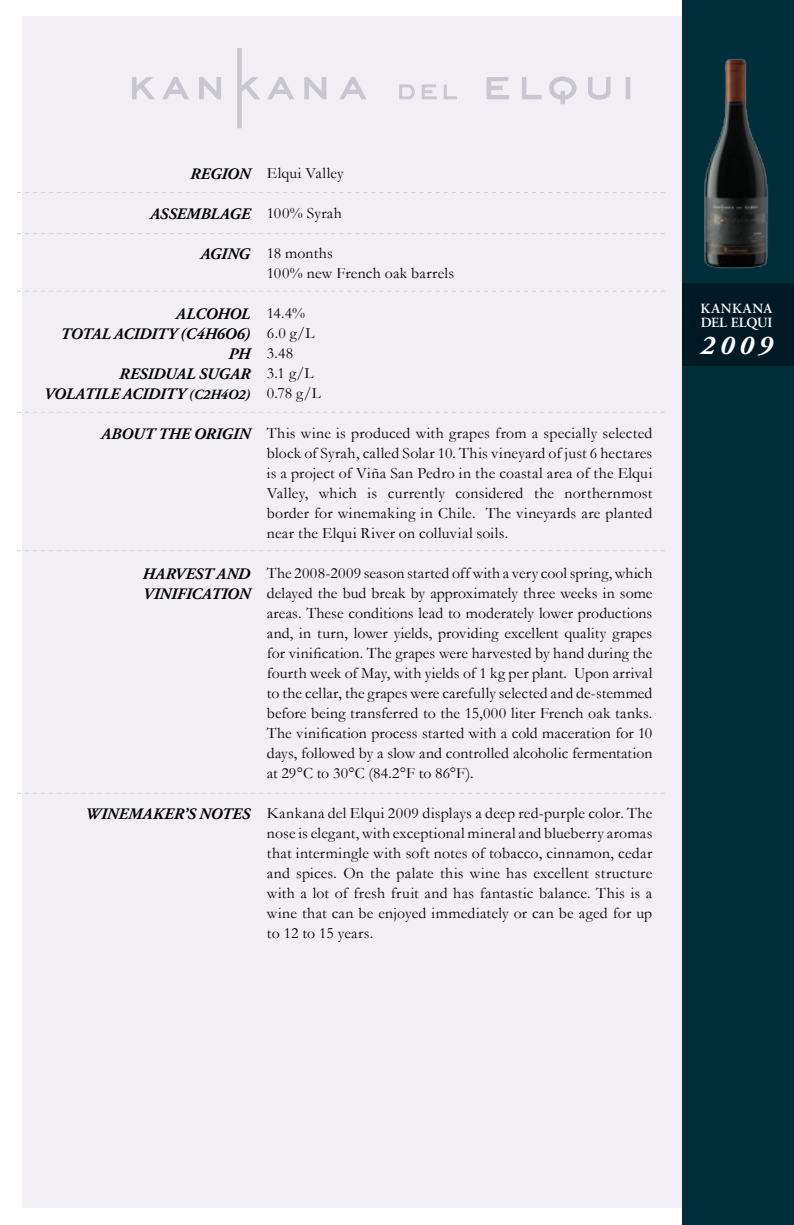
<style>
.page{position:relative;width:794px;height:1225px;background:#fff}
.page>*{position:absolute;margin:0;border:0;box-sizing:border-box;transform-origin:0 0}
.t1{font:italic 700 27.2px "Adobe Garamond";color:#fff}
.t2{font:italic 700 16px/20px "Adobe Garamond";letter-spacing:-.01em;color:#000}
.t3{font:15.8px/20px "Garamond";letter-spacing:.015em;color:#000;text-align:justify}
.t4{font:600 14px/14px "Adobe Garamond";letter-spacing:-.005em;color:#fff}
.s1{font-size:14px}
</style>
<div class="page">
<div style="left:23px;top:17px;width:759px;height:1191px;background:#f1eff4"></div>
<div style="left:682px;top:0;width:112px;height:1225px;background:#002e3b"></div>
<div style="left:682px;top:284px;width:112px;height:82px;background:#001a25"></div>
<svg style="left:17px;top:192px;width:648px;height:1px"></svg>
<svg style="left:17px;top:233px;width:648px;height:1px"></svg>
<svg style="left:17px;top:291px;width:648px;height:1px"></svg>
<svg style="left:17px;top:412px;width:648px;height:1px"></svg>
<svg style="left:17px;top:793px;width:648px;height:1px"></svg>
<svg style="left:17px;top:550px;width:648px;height:1px"></svg>
<img style="left:700px;top:58px;width:70px;height:226px">
<svg style="left:132px;top:48px;width:498px;height:80px"></svg>
<p class="t2" style="left:190px;top:164px;width:62px">REGION</p>
<p class="t2" style="left:150px;top:204px;width:101px">ASSEMBLAGE</p>
<p class="t2" style="left:201px;top:244px;width:51px">AGING</p>
<p class="t2" style="left:176px;top:304px;width:75px">ALCOHOL</p>
<p class="t2" style="left:60px;top:324px;width:191px">TOTA L ACIDITY (C4H6O6)</p>
<p class="t2" style="left:228px;top:344px;width:23px">PH</p>
<p class="t2" style="left:119px;top:364px;width:124px">RESIDUAL SUGAR</p>
<p class="t2" style="left:44px;top:384px;width:208px">VOLATILE ACIDITY <span class="s1">(C2H4O2)</span></p>
<p class="t2" style="left:101px;top:424px;width:150px">ABOUT THE ORIGIN</p>
<p class="t2" style="left:143px;top:564px;width:109px;text-indent:43px">EST AND<br>VINIFICATION</p>
<p class="t2" style="left:142px;top:564px;width:13px">HARV</p>
<p class="t2" style="left:85px;top:804px;width:167px">WINEMAKER’S NOTES</p>
<p class="t3" style="left:267px;top:163px;width:78px">Elqui Valley</p>
<p class="t3" style="left:267px;top:203px;width:77px">100% Syrah</p>
<p class="t3" style="left:267px;top:243px;width:189px">18 months<br>100% new French oak barrels</p>
<p class="t3" style="left:267px;top:303px;width:55px;text-align:left">14.4%<br>6.0 g/L<br>3.48<br>3.1 g/L<br>0.78 g/L</p>
<p class="t3" style="left:267px;top:423px;width:387px">This wine is produced with grapes from a specially selected block of Syrah, called Solar 10. This vineyard of just 6 hectares is a project of Viña San Pedro in the coastal area of the Elqui Valley, which is currently considered the northernmost border for winemaking in Chile. The vineyards are planted near the Elqui River on colluvial soils.</p>
<p class="t3" style="left:267px;top:563px;width:387px">The 2008-2009 season started off with a very cool spring, which delayed the bud break by approximately three weeks in some areas. These conditions lead to moderately lower productions and, in turn, lower yields, providing excellent quality grapes for vinification. The grapes were harvested by hand during the fourth week of May, with yields of 1 kg per plant. Upon arrival to the cellar, the grapes were carefully selected and de-stemmed before being transferred to the 15,000 liter French oak tanks.<br>The vinification process started with a cold maceration for 10 days, followed by a slow and controlled alcoholic fermentation at 29°C to 30°C (84.2°F to 86°F).</p>
<p class="t3" style="left:267px;top:803px;width:387px">Kankana del Elqui 2009 displays a deep red-purple color. The nose is elegant, with exceptional mineral and blueberry aromas that intermingle with soft notes of tobacco, cinnamon, cedar and spices. On the palate this wine has excellent structure with a lot of fresh fruit and has fantastic balance. This is a wine that can be enjoyed immediately or can be aged for up to 12 to 15 years.</p>
<p class="t4" style="left:700px;top:302px;width:73px">KANKANA<br>DEL ELQUI</p>
<h1 class="t1" style="left:700px;top:331px;width:73px">2009</h1>
</div>
